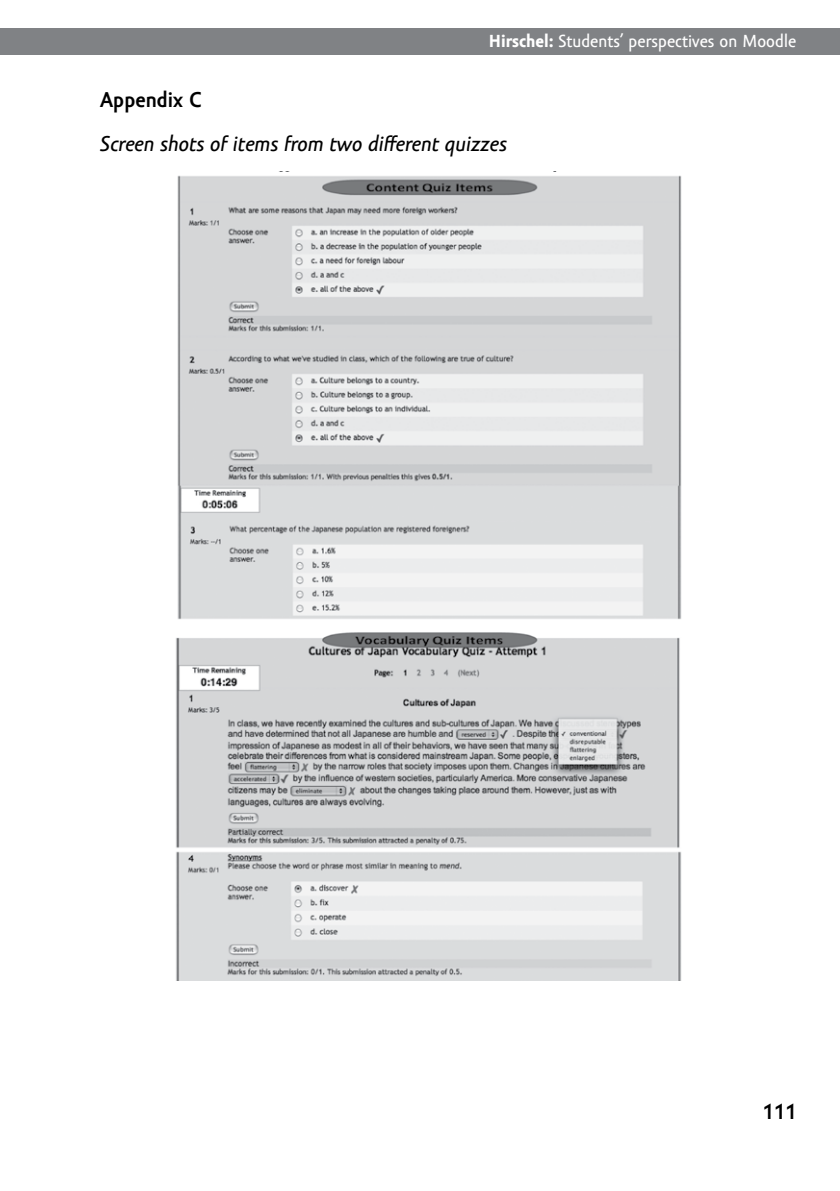
<style>
.page{position:relative;width:840px;height:1191px;background:#fff}
.page>*{position:absolute;margin:0;border:0;box-sizing:border-box;transform-origin:0 0}
.t1{font:italic 22px "Amor Sans Text Pro";color:#000}
.t2{font:700 22px "Amor Sans Pro";color:#000}
.t3{font:18px "Amor Sans Text Pro";color:#fff}
.s1{font-weight:700}
</style>
<div class="page">
<div style="left:0;top:28px;width:839px;height:27px;background:#808285"></div>
<img style="left:176px;top:175px;width:506px;height:805px">
<p class="t3" style="left:488px;top:31px;width:309px"><span class="s1">Hirschel:</span> Students’ perspectives on Moodle</p>
<p class="t2" style="left:100px;top:87px;width:101px">Appendix C</p>
<p class="t1" style="left:100px;top:132px;width:408px">Screen shots of items from two different quizzes</p>
<p class="t2" style="left:762px;top:1099px;width:35px">111</p>
</div>
